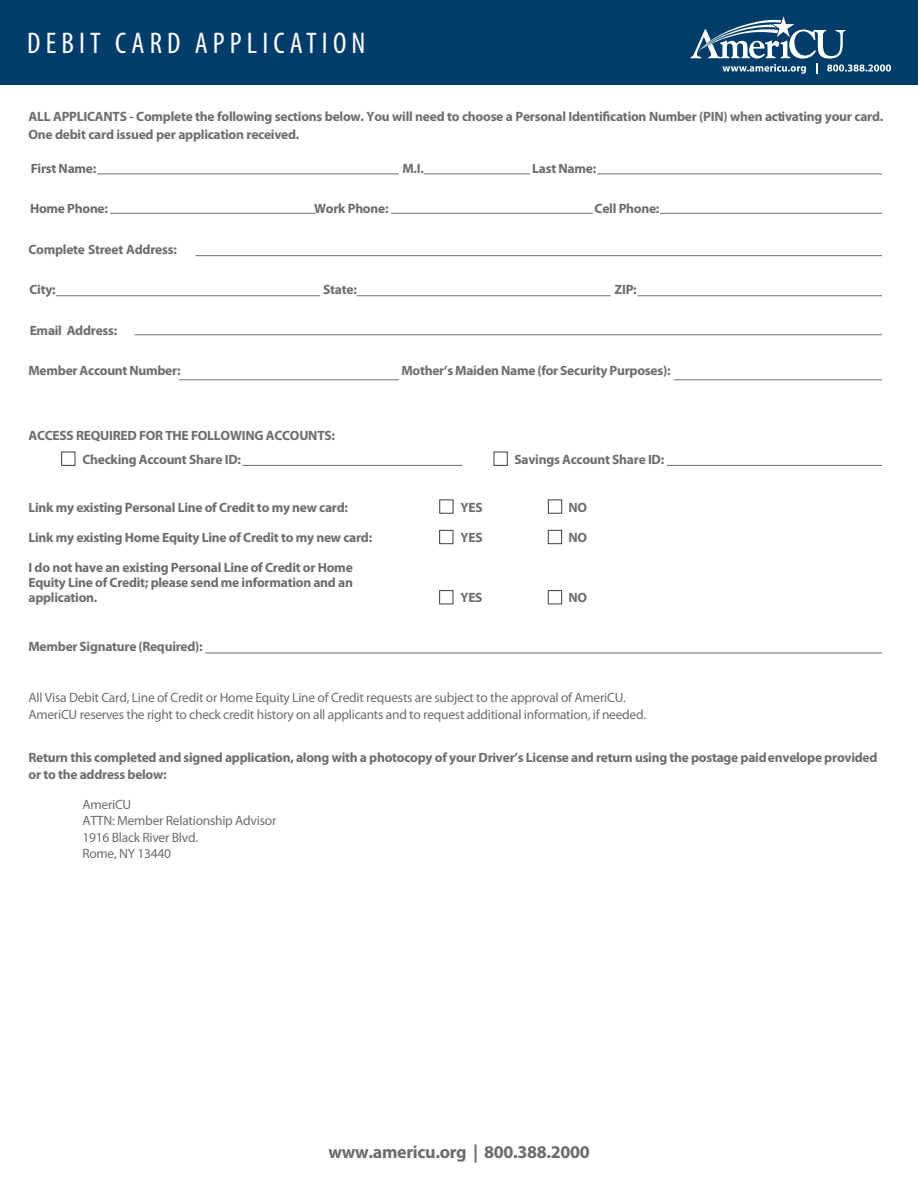
<style>
.page{position:relative;width:918px;height:1188px;background:#fff}
.page>*{position:absolute;margin:0;border:0;box-sizing:border-box;transform-origin:0 0}
.t1{font:condensed 30px "Myriad Pro";letter-spacing:.17em;color:#fff}
.t2{font:700 18px "Myriad Pro";letter-spacing:-.02em;color:#6c6d70}
.t3{font:700 13.5px/15px "Myriad Pro";letter-spacing:-.02em;color:#6c6d70}
.t4{font:13.5px/16.5px "Myriad Pro";letter-spacing:-.02em;color:#6c6d70}
</style>
<div class="page">
<div style="left:0;top:0;width:918px;height:84px;background:#003d6a"></div>
<hr style="left:667px;top:465px;width:215px;height:1px;background:#6c6d70">
<hr style="left:243px;top:465px;width:219px;height:1px;background:#6c6d70">
<hr style="left:205px;top:653px;width:677px;height:1px;background:#6c6d70">
<hr style="left:674px;top:379px;width:208px;height:1px;background:#6c6d70">
<hr style="left:179px;top:379px;width:220px;height:1px;background:#6c6d70">
<hr style="left:135px;top:334px;width:747px;height:1px;background:#6c6d70">
<hr style="left:638px;top:295px;width:244px;height:1px;background:#6c6d70">
<hr style="left:357px;top:295px;width:254px;height:1px;background:#6c6d70">
<hr style="left:56px;top:295px;width:264px;height:1px;background:#6c6d70">
<hr style="left:196px;top:255px;width:686px;height:1px;background:#6c6d70">
<hr style="left:660px;top:213px;width:222px;height:1px;background:#6c6d70">
<hr style="left:391px;top:213px;width:202px;height:1px;background:#6c6d70">
<hr style="left:110px;top:213px;width:205px;height:1px;background:#6c6d70">
<hr style="left:424px;top:174px;width:106px;height:1px;background:#6c6d70">
<hr style="left:597px;top:174px;width:285px;height:1px;background:#6c6d70">
<hr style="left:97px;top:174px;width:302px;height:1px;background:#6c6d70">
<svg style="left:690px;top:16px;width:201px;height:58px"></svg>
<div style="left:61px;top:452px;width:14px;height:14px;border:1px solid #3e3e3f"></div>
<div style="left:494px;top:452px;width:14px;height:14px;border:1px solid #3e3e3f"></div>
<svg style="left:439px;top:499px;width:15px;height:106px"></svg>
<svg style="left:548px;top:499px;width:14px;height:106px"></svg>
<p class="t1" style="left:27px;top:25px;width:340px">DEBIT CARD APPLICATION</p>
<p class="t3" style="left:28px;top:107px;width:856px;line-height:18px">ALL APPLICANTS - Complete the following sections below. You will need to choose a Personal Identiÿcation Number (PIN) when activating your card.<br>One debit card issued per application received.</p>
<p class="t3" style="left:31px;top:160px;width:67px">First Name:</p>
<p class="t3" style="left:402px;top:160px;width:23px">M.I.</p>
<p class="t3" style="left:532px;top:160px;width:65px">Last Name:</p>
<p class="t3" style="left:30px;top:201px;width:79px">Home Phone:</p>
<p class="t3" style="left:314px;top:201px;width:76px">Work Phone:</p>
<p class="t3" style="left:595px;top:201px;width:66px">Cell Phone:</p>
<p class="t3" style="left:29px;top:241px;width:150px">Complete Street Address:</p>
<p class="t3" style="left:29px;top:282px;width:28px">City:</p>
<p class="t3" style="left:323px;top:282px;width:35px">State:</p>
<p class="t3" style="left:615px;top:282px;width:24px">ZIP:</p>
<p class="t3" style="left:30px;top:322px;width:89px">Email Address:</p>
<p class="t3" style="left:29px;top:363px;width:154px">Member Account Number:</p>
<p class="t3" style="left:401px;top:363px;width:271px">Mother’s Maiden Name (for Security Purposes):</p>
<p class="t3" style="left:29px;top:427px;width:308px">ACCESS REQUIRED FOR THE FOLLOWING ACCOUNTS:</p>
<p class="t3" style="left:83px;top:451px;width:160px">Checking Account Share ID:</p>
<p class="t3" style="left:515px;top:451px;width:151px">Savings Account Share ID:</p>
<p class="t3" style="left:29px;top:499px;width:321px">Link my existing Personal Line of Credit to my new card:</p>
<p class="t3" style="left:461px;top:499px;width:24px">YES</p>
<p class="t3" style="left:569px;top:499px;width:20px">NO</p>
<p class="t3" style="left:29px;top:529px;width:345px">Link my existing Home Equity Line of Credit to my new card:</p>
<p class="t3" style="left:461px;top:529px;width:24px">YES</p>
<p class="t3" style="left:569px;top:529px;width:20px">NO</p>
<p class="t3" style="left:28px;top:559px;width:326px;text-align:justify">I do not have an existing Personal Line of Credit or Home Equity Line of Credit; please send me information and an application.</p>
<p class="t3" style="left:460px;top:589px;width:24px">YES</p>
<p class="t3" style="left:568px;top:589px;width:20px">NO</p>
<p class="t3" style="left:28px;top:639px;width:176px">Member Signature (Required):</p>
<p class="t4" style="left:28px;top:689px;width:619px">All Visa Debit Card, Line of Credit or Home Equity Line of Credit requests are subject to the approval of AmeriCU.<br>AmeriCU reserves the right to check credit history on all applicants and to request additional information, if needed.</p>
<p class="t3" style="left:29px;top:749px;width:851px;line-height:16.5px">Return this completed and signed application, along with a photocopy of your Driver’s License and return using the postage paidenvelope provided or to the address below:</p>
<p class="t4" style="left:83px;top:796px;width:195px">AmeriCU<br>ATTN: Member Relationship Advisor<br>1916 Black River Blvd.<br>Rome, NY 13440</p>
<p class="t2" style="left:329px;top:1141px;width:263px">www.americu.org | 800.388.2000</p>
</div>
